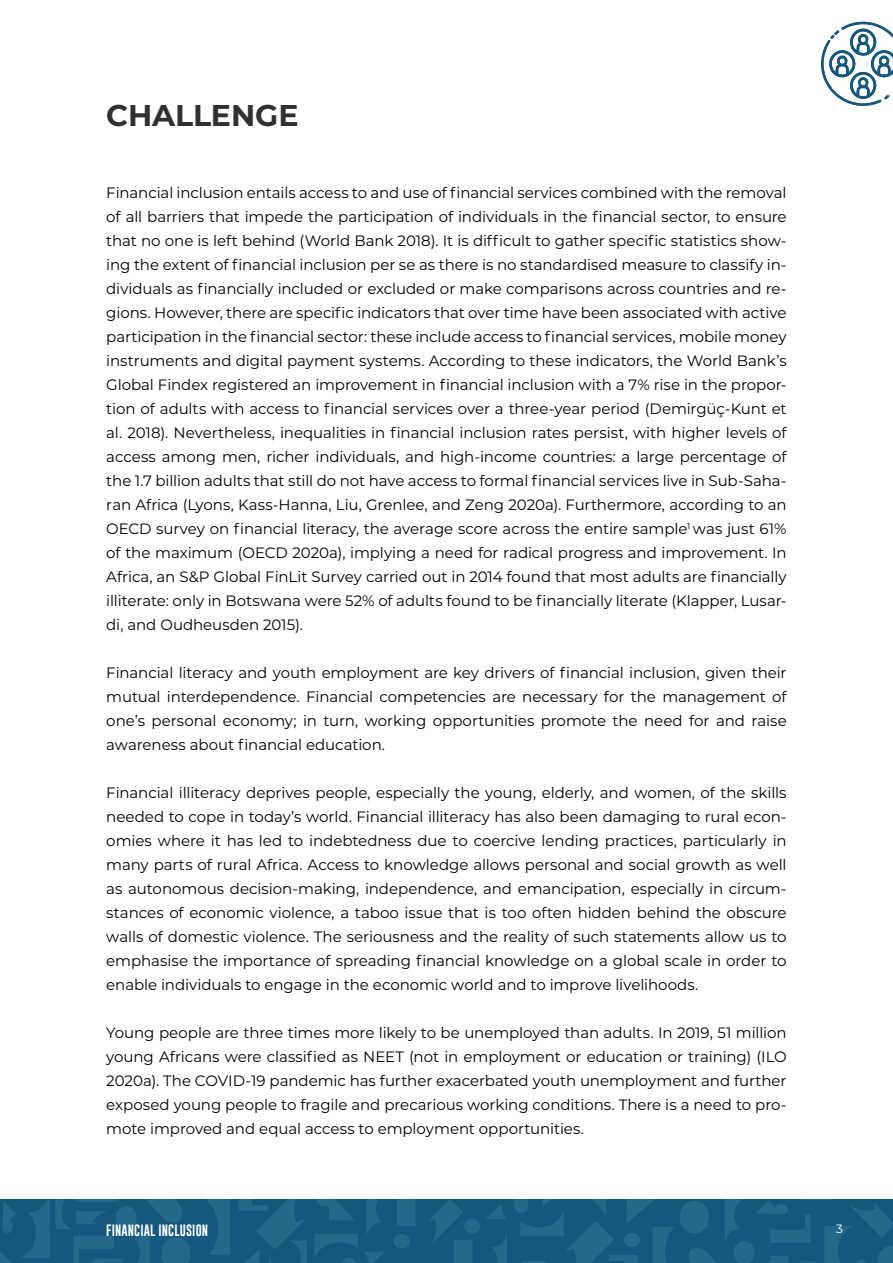
<style>
.page{position:relative;width:893px;height:1263px;background:#fff}
.page>*{position:absolute;margin:0;border:0;box-sizing:border-box;transform-origin:0 0}
.titolo_capitolo{font:700 30px "Montserrat";color:#2f302f}
.normale{font:15px/24px "Montserrat";letter-spacing:-.005em;color:#000;text-align:justify}
.t1{font:12px "Gobold";letter-spacing:.01em;color:#fff}
.t2{font:12px "Montserrat";color:#fff}
</style>
<div class="page">
<div style="left:0;top:1199px;width:893px;height:64px;background:#14597d"></div>
<svg style="left:514px;top:1199px;width:379px;height:64px"></svg>
<svg style="left:430px;top:1200px;width:77px;height:63px"></svg>
<svg style="left:0;top:1199px;width:415px;height:64px"></svg>
<svg style="left:821px;top:22px;width:72px;height:84px"></svg>
<p class="titolo_capitolo" style="left:106px;top:94px;width:194px">CHALLENGE</p>
<p class="normale" style="left:106px;top:180px;width:682px">Financial inclusion entails access to and use of financial services combined with the removal of all barriers that impede the participation of individuals in the financial sector, to ensure that no one is left behind (World Bank 2018). It is difficult to gather specific statistics show&shy;ing the extent of financial inclusion per se as there is no standardised measure to classify in&shy;dividuals as financially included or excluded or make comparisons across countries and re&shy;gions. However, there are specific indicators that over time have been associated with active participation in the financial sector: these include access to financial services, mobile money instruments and digital payment systems. According to these indicators, the World Bank’s Global Findex registered an improvement in financial inclusion with a 7% rise in the propor&shy;tion of adults with access to financial services over a three-year period (Demirgüç-Kunt et al. 2018). Nevertheless, inequalities in financial inclusion rates persist, with higher levels of access among men, richer individuals, and high-income countries: a large percentage of the 1.7 billion adults that still do not have access to formal financial services live in Sub-Saha&shy;ran Africa (Lyons, Kass-Hanna, Liu, Grenlee, and Zeng 2020a). Furthermore, according to an OECD survey on financial literacy, the average score across the entire sample<sup>1</sup> was just 61% of the maximum (OECD 2020a), implying a need for radical progress and improvement. In Africa, an S&amp;P Global FinLit Survey carried out in 2014 found that most adults are financially illiterate: only in Botswana were 52% of adults found to be financially literate (Klapper, Lusar&shy;di, and Oudheusden 2015).</p>
<p class="normale" style="left:106px;top:660px;width:682px">Financial literacy and youth employment are key drivers of financial inclusion, given their mutual interdependence. Financial competencies are necessary for the management of one’s personal economy; in turn, working opportunities promote the need for and raise awareness about financial education.</p>
<p class="normale" style="left:106px;top:780px;width:682px">Financial illiteracy deprives people, especially the young, elderly, and women, of the skills needed to cope in today’s world. Financial illiteracy has also been damaging to rural econ&shy;omies where it has led to indebtedness due to coercive lending practices, particularly in many parts of rural Africa. Access to knowledge allows personal and social growth as well as autonomous decision-making, independence, and emancipation, especially in circum&shy;stances of economic violence, a taboo issue that is too often hidden behind the obscure walls of domestic violence. The seriousness and the reality of such statements allow us to emphasise the importance of spreading financial knowledge on a global scale in order to enable individuals to engage in the economic world and to improve livelihoods.</p>
<p class="normale" style="left:106px;top:1020px;width:682px">Young people are three times more likely to be unemployed than adults. In 2019, 51 million young Africans were classified as NEET (not in employment or education or training) (ILO 2020a). The COVID-19 pandemic has further exacerbated youth unemployment and further exposed young people to fragile and precarious working conditions. There is a need to pro&shy;mote improved and equal access to employment opportunities.</p>
<p class="t1" style="left:106px;top:1223px;width:103px">FINANCIAL INCLUSION</p>
<p class="t2" style="left:836px;top:1221px;width:8px">3</p>
</div>
